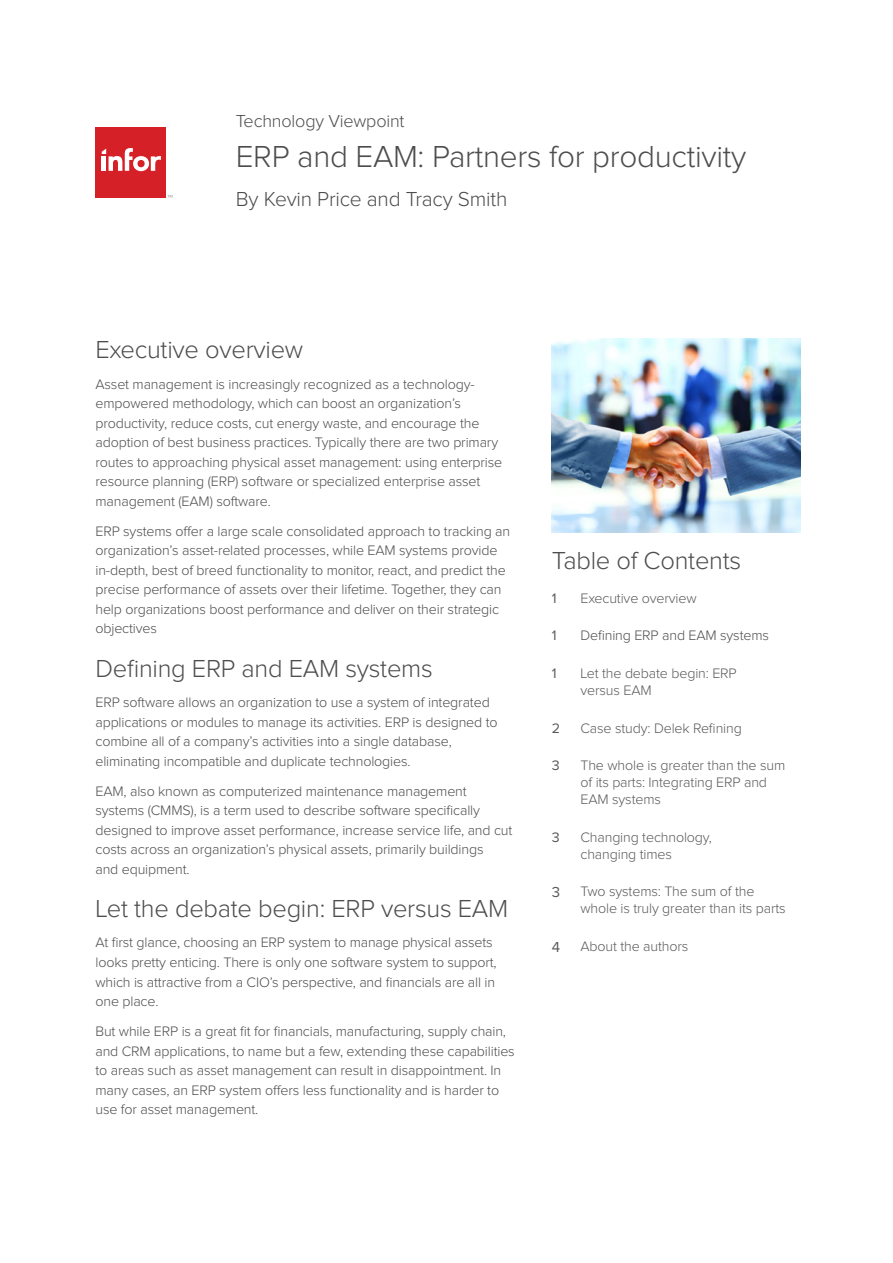
<style>
.page{position:relative;width:893px;height:1263px;background:#fff}
.page>*{position:absolute;margin:0;border:0;box-sizing:border-box;transform-origin:0 0}
.Grey_Title_Copy_21pt{font:300 31.5px "Proxima Nova";letter-spacing:-.01em;color:#4d4d4f}
.A_Header_Black_85_17{font:300 25.5px "Proxima Nova";letter-spacing:-.01em;color:#4d4d4f}
.Grey_Title_Copy_21pt-2{font:300 21px "Proxima Nova";letter-spacing:-.01em;color:#4d4d4f}
.Collateral_Type{font:300 18px "Proxima Nova";letter-spacing:-.01em;color:#4d4d4f}
.Body_Copy_9_5pt{font:15px "Proxima Nova";color:#58595b}
.Body_Copy_9_5pt-2{font:300 14.25px/19.5px "Proxima Nova";letter-spacing:-.01em;color:#4d4d4f}
.Body_Copy_9_5pt-3{font:300 14.25px/17.1px "Proxima Nova";letter-spacing:-.01em;color:#58595b}
.Body_Copy_9_5pt-4{font:14.25px "Proxima Nova";color:#58595b}
</style>
<div class="page">
<img style="left:552px;top:338px;width:248px;height:194px">
<div style="left:95px;top:127px;width:71px;height:71px;background:#d52027"></div>
<svg style="left:102px;top:148px;width:59px;height:23px"></svg>
<svg style="left:167px;top:195px;width:5px;height:3px"></svg>
<p class="Collateral_Type" style="left:236px;top:113px;width:170px">Technology Viewpoint</p>
<p class="Grey_Title_Copy_21pt" style="left:236px;top:142px;width:512px">ERP and EAM: Partners for productivity</p>
<p class="Grey_Title_Copy_21pt-2" style="left:236px;top:189px;width:273px">By Kevin Price and Tracy Smith</p>
<p class="A_Header_Black_85_17" style="left:95px;top:338px;width:209px">Executive overview</p>
<p class="Body_Copy_9_5pt-2" style="left:95px;top:375px;width:408px">Asset management is increasingly recognized as a technology&shy;empowered methodology, which can boost an organization’s productivity, reduce costs, cut energy waste, and encourage the adoption of best business practices. Typically there are two primary routes to approaching physical asset management: using enterprise resource planning (ERP) software or specialized enterprise asset management (EAM) software.</p>
<p class="Body_Copy_9_5pt-2" style="left:95px;top:522px;width:416px">ERP systems offer a large scale consolidated approach to tracking an organization’s asset-related processes, while EAM systems provide in-depth, best of breed functionality to monitor, react, and predict the precise performance of assets over their lifetime. Together, they can help organizations boost performance and deliver on their strategic objectives</p>
<p class="A_Header_Black_85_17" style="left:95px;top:656px;width:339px">Defining ERP and EAM systems</p>
<p class="Body_Copy_9_5pt-2" style="left:95px;top:693px;width:404px">ERP software allows an organization to use a system of integrated applications or modules to manage its activities. ERP is designed to combine all of a company’s activities into a single database, eliminating incompatible and duplicate technologies.</p>
<p class="Body_Copy_9_5pt-2" style="left:95px;top:782px;width:418px">EAM, also known as computerized maintenance management systems (CMMS), is a term used to describe software specifically designed to improve asset performance, increase service life, and cut costs across an organization’s physical assets, primarily buildings<br>and equipment.</p>
<p class="A_Header_Black_85_17" style="left:95px;top:897px;width:414px">Let the debate begin: ERP versus EAM</p>
<p class="Body_Copy_9_5pt-2" style="left:95px;top:933px;width:403px">At first glance, choosing an ERP system to manage physical assets looks pretty enticing. There is only one software system to support, which is attractive from a CIO’s perspective, and financials are all in one place.</p>
<p class="Body_Copy_9_5pt-2" style="left:95px;top:1022px;width:421px">But while ERP is a great fit for financials, manufacturing, supply chain, and CRM applications, to name but a few, extending these capabilities to areas such as asset management can result in disappointment. In many cases, an ERP system offers less functionality and is harder to use for asset management.</p>
<p class="A_Header_Black_85_17" style="left:552px;top:549px;width:191px">Table of Contents</p>
<p class="Body_Copy_9_5pt-4" style="left:552px;top:592px;width:6px">1</p>
<p class="Body_Copy_9_5pt-3" style="left:580px;top:590px;width:118px">Executive overview</p>
<p class="Body_Copy_9_5pt-4" style="left:552px;top:629px;width:6px">1</p>
<p class="Body_Copy_9_5pt-2" style="left:580px;top:626px;width:190px">Defining ERP and EAM systems</p>
<p class="Body_Copy_9_5pt-4" style="left:552px;top:667px;width:6px">1</p>
<p class="Body_Copy_9_5pt-3" style="left:580px;top:665px;width:158px">Let the debate begin: ERP versus EAM</p>
<p class="Body_Copy_9_5pt-4" style="left:552px;top:721px;width:10px">2</p>
<p class="Body_Copy_9_5pt-3" style="left:580px;top:720px;width:163px">Case study: Delek Refining</p>
<p class="Body_Copy_9_5pt-4" style="left:552px;top:759px;width:9px">3</p>
<p class="Body_Copy_9_5pt-3" style="left:580px;top:757px;width:206px">The whole is greater than the sum of its parts: Integrating ERP and<br>EAM systems</p>
<p class="Body_Copy_9_5pt-4" style="left:552px;top:830px;width:9px">3</p>
<p class="Body_Copy_9_5pt-3" style="left:580px;top:829px;width:133px">Changing technology, changing times</p>
<p class="Body_Copy_9_5pt" style="left:552px;top:885px;width:10px">3</p>
<p class="Body_Copy_9_5pt-3" style="left:580px;top:884px;width:207px">Two systems: The sum of the whole is truly greater than its parts</p>
<p class="Body_Copy_9_5pt" style="left:552px;top:940px;width:10px">4</p>
<p class="Body_Copy_9_5pt-3" style="left:580px;top:938px;width:109px">About the authors</p>
</div>
